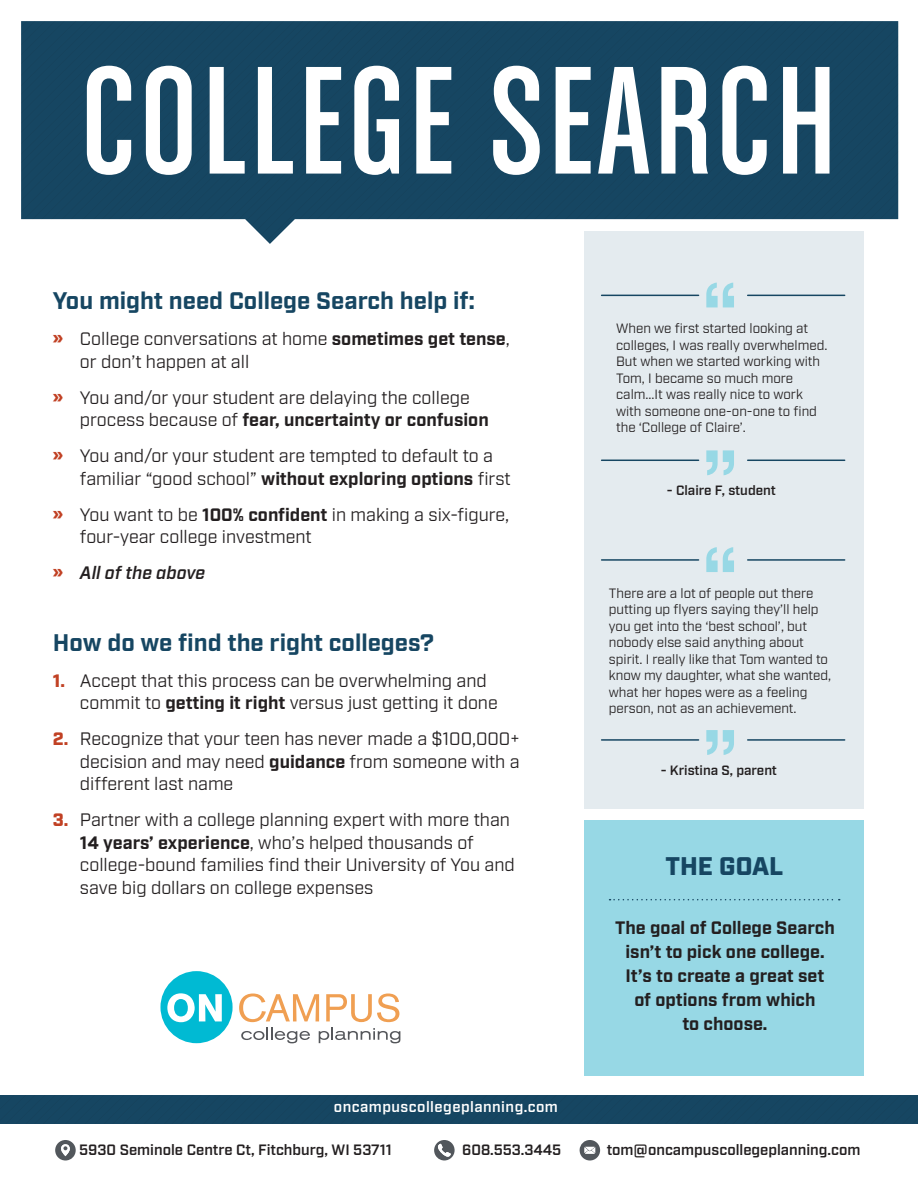
<style>
.page{position:relative;width:918px;height:1188px;background:#fff}
.page>*{position:absolute;margin:0;border:0;box-sizing:border-box;transform-origin:0 0}
.t1{font:163.5px "Chalet Comprime Cologne Sixty";letter-spacing:.03em;color:#fff}
.t2{font:900 25.5px "Industry";color:#164662}
.t3{font:700 24px "Industry";color:#164662}
.t4{font:18px/22.5px "Industry";color:#231f20}
.t5{font:700 18px/24px "Industry";color:#231f20;text-align:center}
.t6{font:italic 600 18px "Industry";color:#231f20}
.t7{font:600 15px "Industry";color:#231f20}
.t8{font:600 15px "Industry";letter-spacing:.03em;color:#fff}
.t9{font:13.5px/16.5px "Industry";color:#231f20}
.t10{font:600 13.5px "Industry";color:#231f20}
.s1{font-weight:900;color:#c14124}
.s2{font-weight:700}
.s3{font-weight:900;font-style:normal;color:#c14124}
</style>
<div class="page">
<div style="left:584px;top:231px;width:280px;height:578px;background:#e4ebef"></div>
<div style="left:584px;top:820px;width:280px;height:256px;background:#97d8e5"></div>
<div style="left:160px;top:971px;width:73px;height:72px;background:#00bad3;border-radius:50%"></div>
<svg style="left:167px;top:993px;width:55px;height:29px"></svg>
<svg style="left:239px;top:994px;width:161px;height:49px"></svg>
<div style="left:0;top:1095px;width:918px;height:28px;background:#164662"></div>
<svg style="left:706px;top:283px;width:28px;height:24px"></svg>
<hr style="left:602px;top:295px;width:97px;height:1px;background:#164662">
<hr style="left:748px;top:295px;width:97px;height:1px;background:#164662">
<svg style="left:706px;top:450px;width:28px;height:25px"></svg>
<hr style="left:602px;top:460px;width:97px;height:1px;background:#164662">
<hr style="left:748px;top:460px;width:97px;height:1px;background:#164662">
<svg style="left:706px;top:547px;width:28px;height:25px"></svg>
<hr style="left:602px;top:559px;width:97px;height:2px;background:#164662">
<hr style="left:748px;top:559px;width:97px;height:2px;background:#164662">
<svg style="left:706px;top:730px;width:28px;height:25px"></svg>
<hr style="left:602px;top:739px;width:97px;height:2px;background:#164662">
<hr style="left:748px;top:739px;width:97px;height:2px;background:#164662">
<svg style="left:21px;top:21px;width:877px;height:223px;background:#2e5972"></svg>
<svg style="left:610px;top:899px;width:230px;height:1px"></svg>
<svg style="left:434px;top:1140px;width:21px;height:21px"></svg>
<svg style="left:579px;top:1140px;width:21px;height:21px"></svg>
<svg style="left:55px;top:1140px;width:21px;height:21px"></svg>
<h1 class="t1" style="left:81px;top:31px;width:757px">COLLEGE SEARCH</h1>
<h3 class="t3" style="left:53px;top:286px;width:423px">You might need College Search help if:</h3>
<p class="t4" style="left:80px;top:328px;width:431px;text-indent:-27px"><span class="s1">»</span> College conversations at home <span class="s2">sometimes get tense</span>, or don’t happen at all</p>
<p class="t4" style="left:80px;top:387px;width:410px;text-indent:-27px"><span class="s1">»</span> You and/or your student are delaying the college process because of <span class="s2">fear, uncertainty or confusion</span></p>
<p class="t4" style="left:80px;top:445px;width:432px;text-indent:-27px"><span class="s1">»</span> You and/or your student are tempted to default to a familiar “good school” <span class="s2">without exploring options</span> first</p>
<p class="t4" style="left:80px;top:504px;width:431px;text-indent:-27px"><span class="s1">»</span> You want to be <span class="s2">100% confident</span> in making a six-figure, four-year college investment</p>
<p class="t6" style="left:53px;top:562px;width:154px"><span class="s3">»</span> All of the above</p>
<h3 class="t3" style="left:53px;top:628px;width:383px">How do we find the right colleges?</h3>
<p class="t4" style="left:80px;top:670px;width:419px;text-indent:-27px"><span class="s1">1.</span> Accept that this process can be overwhelming and commit to <span class="s2">getting it right</span> versus just getting it done</p>
<p class="t4" style="left:80px;top:728px;width:441px;text-align:justify;text-indent:-27px"><span class="s1">2.</span> Recognize that your teen has never made a $100,000+ decision and may need <span class="s2">guidance</span> from someone with a different last name</p>
<p class="t4" style="left:80px;top:809px;width:436px;text-indent:-27px"><span class="s1">3.</span> Partner with a college planning expert with more than <span class="s2">14 years’ experience</span>, who’s helped thousands of college-bound families find their University of You and save big dollars on college expenses</p>
<p class="t8" style="left:334px;top:1098px;width:226px">oncampuscollegeplanning.com</p>
<p class="t9" style="left:616px;top:320px;width:213px">When we first started looking at colleges, I was really overwhelmed.<br>But when we started working with<br>Tom, I became so much more calm...It was really nice to work with someone one-on-one to find the ‘College of Claire’.</p>
<p class="t10" style="left:667px;top:482px;width:110px">- Claire F, student</p>
<p class="t9" style="left:609px;top:585px;width:224px">There are a lot of people out there putting up flyers saying they’ll help you get into the ‘best school’, but nobody else said anything about spirit. I really like that Tom wanted to know my daughter, what she wanted, what her hopes were as a feeling person, not as an achievement.</p>
<p class="t10" style="left:661px;top:762px;width:118px">- Kristina S, parent</p>
<h2 class="t2" style="left:665px;top:851px;width:119px">THE GOAL</h2>
<p class="t5" style="left:615px;top:917px;width:221px">The goal of College Search isn’t to pick one college.<br>It’s to create a great set of options from which<br>to choose.</p>
<p class="t7" style="left:79px;top:1141px;width:314px">5930 Seminole Centre Ct, Fitchburg, WI 53711</p>
<p class="t7" style="left:462px;top:1141px;width:101px">608.553.3445</p>
<p class="t7" style="left:607px;top:1141px;width:255px">tom@oncampuscollegeplanning.com</p>
</div>
